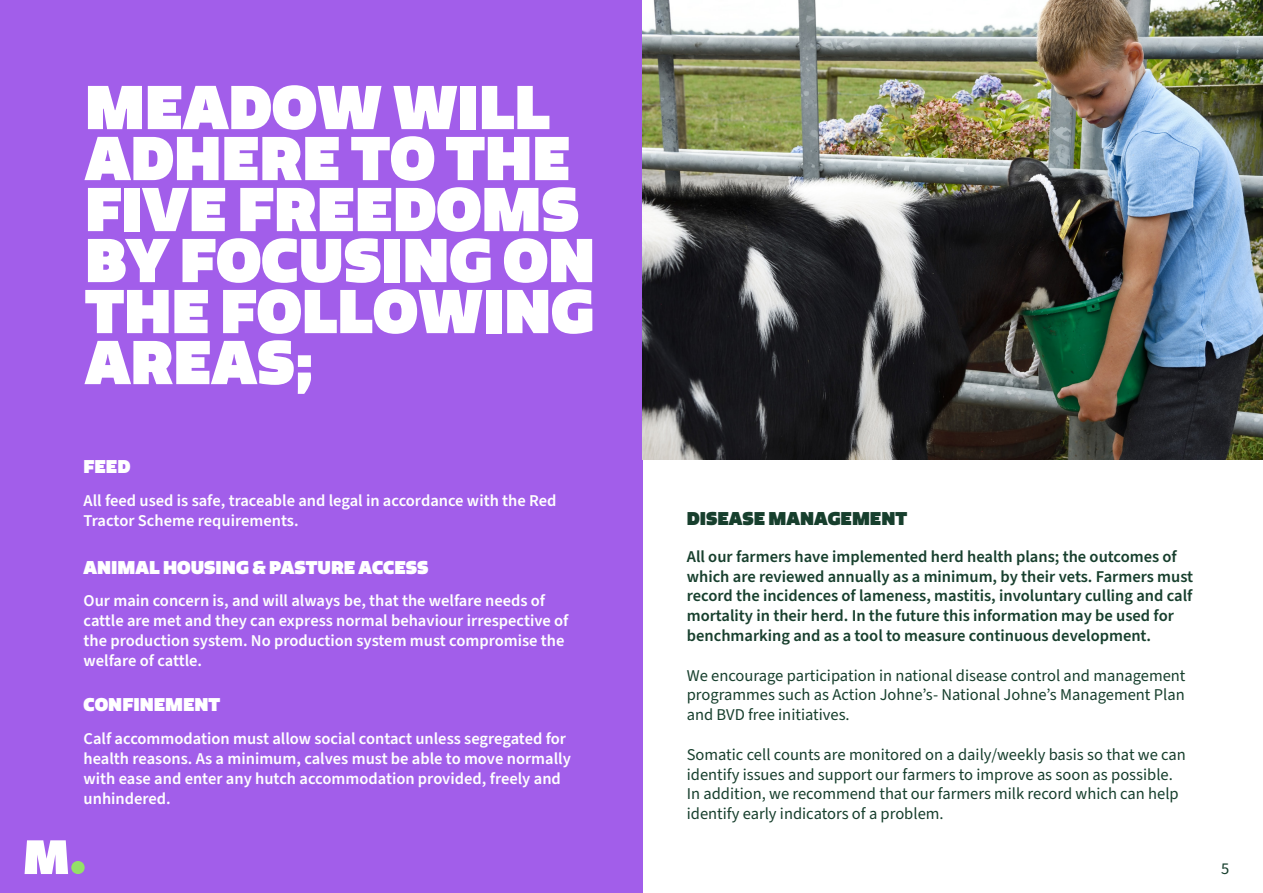
<style>
.page{position:relative;width:1263px;height:893px;background:#fff}
.page>*{position:absolute;margin:0;border:0;box-sizing:border-box;transform-origin:0 0}
.t1{font:900 60px/51px "Quatro";color:#fff}
.t2{font:900 18px "Quatro";color:#fff}
.t3{font:900 18px "Quatro";color:#173f2d}
.t4{font:600 16.5px/19.8px "Source Sans Pro";color:#fff}
.t5{font:16.5px/19.8px "Source Sans Pro";color:#173f2d;text-align:justify}
.t6{font:600 16.5px/19.8px "Source Sans Pro";color:#173f2d}
</style>
<div class="page">
<div style="left:0;top:0;width:643px;height:893px;background:#a25eea"></div>
<img style="left:643px;top:0;width:620px;height:459px">
<svg style="left:25px;top:840px;width:43px;height:34px"></svg>
<div style="left:71px;top:861px;width:14px;height:13px;background:#94e068;border-radius:50%"></div>
<p class="t1" style="left:85px;top:82px;width:511px">MEADOW WILL<br>ADHERE TO THE<br>FIVE FREEDOMS<br>BY FOCUSING ON<br>THE FOLLOWING<br>AREAS;</p>
<p class="t2" style="left:84px;top:455px;width:48px">FEED</p>
<p class="t4" style="left:84px;top:491px;width:474px">All feed used is safe, traceable and legal in accordance with the Red<br>Tractor Scheme requirements.</p>
<p class="t2" style="left:84px;top:556px;width:346px">ANIMAL HOUSING &amp; PASTURE ACCESS</p>
<p class="t4" style="left:84px;top:591px;width:486px">Our main concern is, and will always be, that the welfare needs of cattle are met and they can express normal behaviour irrespective of the production system. No production system must compromise the welfare of cattle.</p>
<p class="t2" style="left:84px;top:693px;width:138px">CONFINEMENT</p>
<p class="t4" style="left:84px;top:729px;width:489px">Calf accommodation must allow social contact unless segregated for health reasons. As a minimum, calves must be able to move normally with ease and enter any hutch accommodation provided, freely and unhindered.</p>
<p class="t3" style="left:687px;top:507px;width:222px">DISEASE MANAGEMENT</p>
<p class="t6" style="left:687px;top:547px;width:508px">All our farmers have implemented herd health plans; the outcomes of which are reviewed annually as a minimum, by their vets. Farmers must record the incidences of lameness, mastitis, involuntary culling and calf mortality in their herd. In the future this information may be used for benchmarking and as a tool to measure continuous development.</p>
<p class="t5" style="left:687px;top:666px;width:500px">We encourage participation in national disease control and management programmes such as Action Johne’s- National Johne’s Management Plan and BVD free initiatives.</p>
<p class="t5" style="left:687px;top:745px;width:501px;text-align:left">Somatic cell counts are monitored on a daily/weekly basis so that we can identify issues and support our farmers to improve as soon as possible.<br>In addition, we recommend that our farmers milk record which can help identify early indicators of a problem.</p>
<p class="t5" style="left:1221px;top:859px;width:10px">5</p>
</div>
